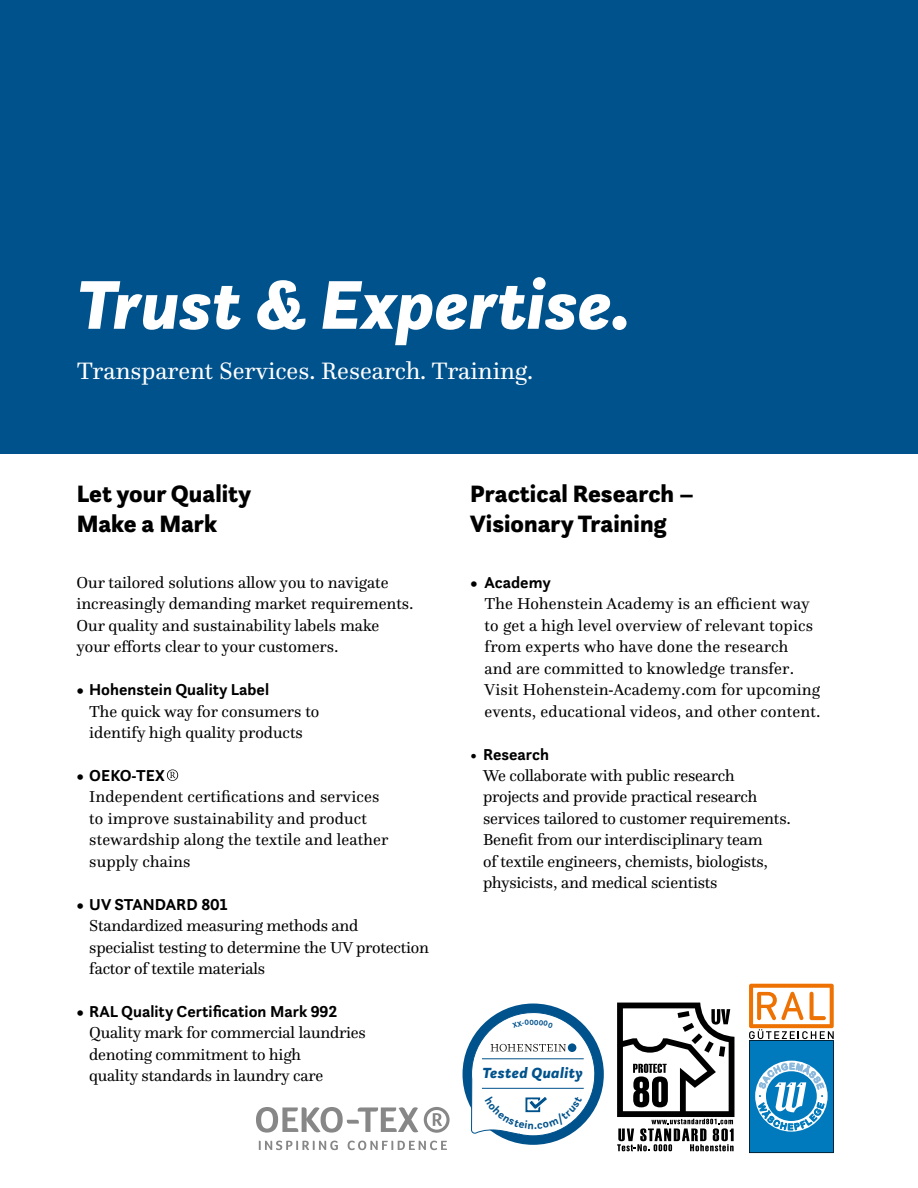
<style>
.page{position:relative;width:918px;height:1188px;background:#fff}
.page>*{position:absolute;margin:0;border:0;box-sizing:border-box;transform-origin:0 0}
.t1{font:italic 900 72px "Questa Sans";color:#fff}
.t2{font:900 24.75px/29.7px "Questa Sans";color:#000}
.t3{font:24.75px "Questa";color:#fff}
.t4{font:16.5px/21.5px "Questa";color:#000}
.t5{font:700 16.5px "Questa Sans";color:#000}
.t6{font:italic 900 15.3px "Questa Sans";letter-spacing:.025em;color:#00528c}
.s1{font-family:"Questa";font-weight:400}
</style>
<div class="page">
<div style="left:0;top:0;width:918px;height:454px;background:#00528d"></div>
<svg style="left:617px;top:1003px;width:117px;height:148px"></svg>
<svg style="left:749px;top:984px;width:85px;height:169px"></svg>
<div style="left:463px;top:1004px;width:141px;height:141px;background:#00528c;border-radius:50%"></div>
<svg style="left:256px;top:1107px;width:162px;height:26px"></svg>
<svg style="left:424px;top:1107px;width:26px;height:26px"></svg>
<svg style="left:259px;top:1141px;width:79px;height:9px"></svg>
<svg style="left:348px;top:1141px;width:99px;height:9px"></svg>
<svg style="left:167px;top:769px;width:11px;height:12px"></svg>
<svg style="left:471px;top:1010px;width:126px;height:135px"></svg>
<h1 class="t1" style="left:77px;top:258px;width:556px">Trust &amp; Expertise.</h1>
<h2 class="t3" style="left:77px;top:356px;width:458px">Transparent Services. Research. Training.</h2>
<h2 class="t2" style="left:77px;top:479px;width:176px">Let your Quality<br>Make a Mark</h2>
<h2 class="t2" style="left:470px;top:479px;width:225px">Practical Research –<br>Visionary Training</h2>
<p class="t5" style="left:470px;top:572px;width:82px">• Academy</p>
<p class="t4" style="left:485px;top:593px;width:337px">The Hohenstein Academy is an efficient way to get a high level overview of relevant topics from experts who have done the research<br>and are committed to knowledge transfer.<br>Visit Hohenstein-Academy.com for upcoming events, educational videos, and other content.</p>
<p class="t5" style="left:470px;top:743px;width:80px"><span class="s1">•</span> Research</p>
<p class="t4" style="left:483px;top:765px;width:309px">We collaborate with public research projects and provide practical research services tailored to customer requirements.<br>Benefit from our interdisciplinary team<br>of textile engineers, chemists, biologists, physicists, and medical scientists</p>
<p class="t4" style="left:77px;top:572px;width:339px">Our tailored solutions allow you to navigate increasingly demanding market requirements.<br>Our quality and sustainability labels make your efforts clear to your customers.</p>
<p class="t5" style="left:77px;top:679px;width:194px">• Hohenstein Quality Label</p>
<p class="t4" style="left:89px;top:700px;width:232px">The quick way for consumers to identify high quality products</p>
<p class="t5" style="left:77px;top:765px;width:90px">• OEKO-TEX</p>
<p class="t4" style="left:89px;top:786px;width:301px">Independent certifications and services to improve sustainability and product stewardship along the textile and leather supply chains</p>
<p class="t5" style="left:77px;top:894px;width:153px">• UV STANDARD 801</p>
<p class="t4" style="left:89px;top:915px;width:341px">Standardized measuring methods and<br>specialist testing to determine the UV protection factor of textile materials</p>
<p class="t5" style="left:77px;top:1001px;width:262px">• RAL Quality Certification Mark 992</p>
<p class="t4" style="left:89px;top:1022px;width:278px">Quality mark for commercial laundries denoting commitment to high<br>quality standards in laundry care</p>
<p class="t6" style="left:482px;top:1063px;width:102px">Tested Quality</p>
</div>
